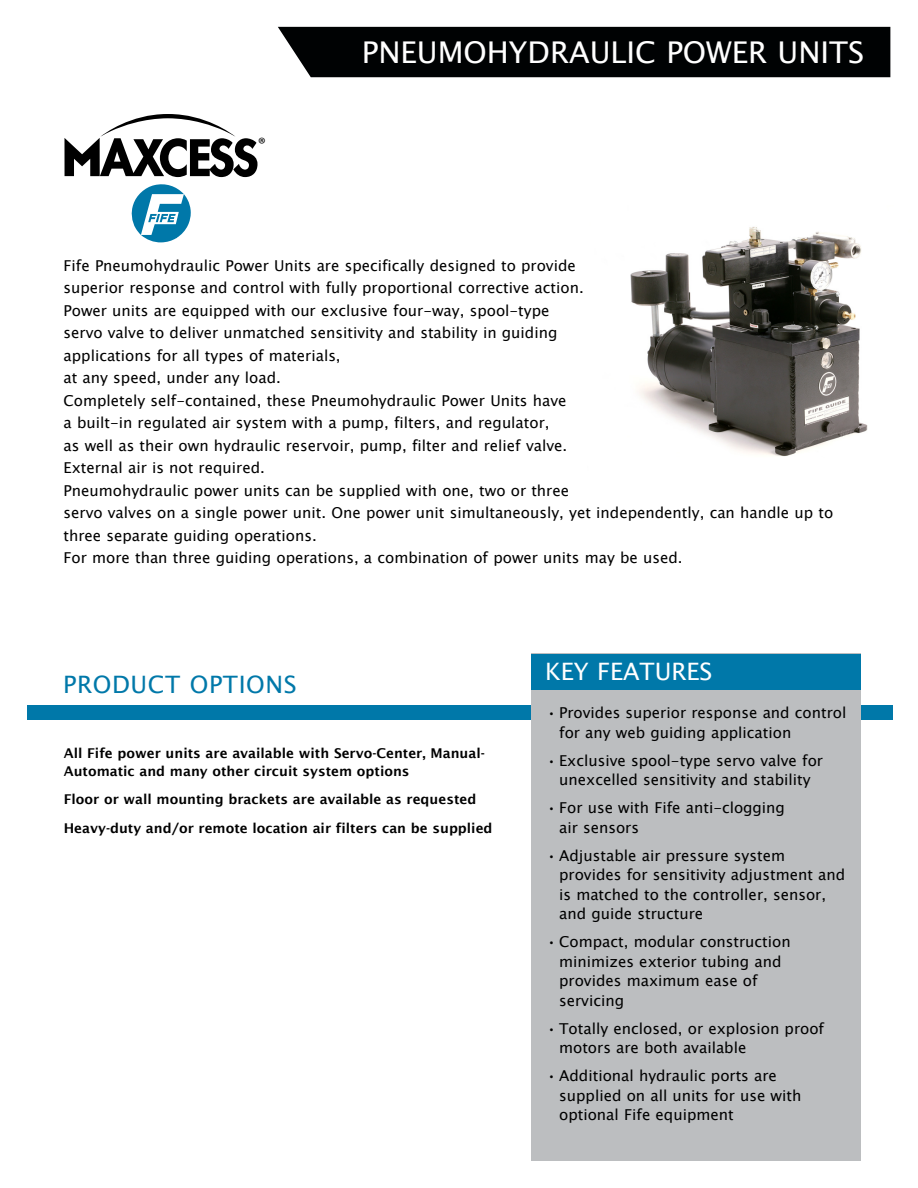
<style>
.page{position:relative;width:918px;height:1188px;background:#fff}
.page>*{position:absolute;margin:0;border:0;box-sizing:border-box;transform-origin:0 0}
.t1{font:30px "Lucida Sans Unicode";color:#fff}
.t2{font:24px "Lucida Sans Unicode";letter-spacing:.025em;color:#0078a9}
.t3{font:24px "Lucida Sans";color:#fff}
.t4{font:18px "Myriad Pro";color:#000}
.t5{font:15px/22.5px "Lucida Sans Unicode";color:#000}
.t6{font:600 13.5px/18px "Lucida Sans";color:#000}
</style>
<div class="page">
<div style="left:27px;top:705px;width:865px;height:14px;background:#0078a9"></div>
<div style="left:532px;top:654px;width:329px;height:507px;background:#bcbec0"></div>
<div style="left:532px;top:655px;width:329px;height:35px;background:#0078a9"></div>
<div style="left:278px;top:27px;width:612px;height:50px;background:#000203"></div>
<svg style="left:64px;top:114px;width:194px;height:129px"></svg>
<img style="left:630px;top:227px;width:238px;height:230px">
<p class="t4" style="left:258px;top:133px;width:9px">®</p>
<h1 class="t1" style="left:540px;top:26px;width:217px">SECTION TITLE</h1>
<h1 class="t1" style="left:362px;top:29px;width:504px">PNEUMOHYDRAULIC POWER UNITS</h1>
<p class="t5" style="left:64px;top:254px;width:771px">Fife Pneumohydraulic Power Units are specifically designed to provide<br>superior response and control with fully proportional corrective action.<br>Power units are equipped with our exclusive four-way, spool-type<br>servo valve to deliver unmatched sensitivity and stability in guiding<br>applications for all types of materials,<br>at any speed, under any load.<br>Completely self-contained, these Pneumohydraulic Power Units have<br>a built-in regulated air system with a pump, filters, and regulator,<br>as well as their own hydraulic reservoir, pump, filter and relief valve.<br>External air is not required.<br>Pneumohydraulic power units can be supplied with one, two or three<br>servo valves on a single power unit. One power unit simultaneously, yet independently, can handle up to three separate guiding operations.<br>For more than three guiding operations, a combination of power units may be used.</p>
<h2 class="t2" style="left:63px;top:665px;width:235px">PRODUCT OPTIONS</h2>
<p class="t6" style="left:64px;top:744px;width:423px">All Fife power units are available with Servo-Center, Manual-<br>Automatic and many other circuit system options</p>
<p class="t6" style="left:64px;top:785px;width:430px;line-height:28.7px">Floor or wall mounting brackets are available as requested<br>Heavy-duty and/or remote location air filters can be supplied</p>
<h2 class="t3" style="left:545px;top:658px;width:169px">KEY FEATURES</h2>
<p class="t5" style="left:559px;top:703px;width:289px;line-height:19.5px;text-indent:-12px">• Provides superior response and control for any web guiding application</p>
<p class="t5" style="left:547px;top:751px;width:278px;line-height:19.5px;text-align:center">• Exclusive spool-type servo valve for unexcelled sensitivity and stability</p>
<p class="t5" style="left:559px;top:798px;width:227px;line-height:19.5px;text-indent:-12px">• For use with Fife anti-clogging air sensors</p>
<p class="t5" style="left:559px;top:846px;width:288px;line-height:19.5px;text-indent:-12px">• Adjustable air pressure system provides for sensitivity adjustment and is matched to the controller, sensor, and guide structure</p>
<p class="t5" style="left:559px;top:932px;width:233px;line-height:19.5px;text-indent:-12px">• Compact, modular construction minimizes exterior tubing and provides maximum ease of servicing</p>
<p class="t5" style="left:559px;top:1019px;width:266px;line-height:19.5px;text-indent:-12px">• Totally enclosed, or explosion proof motors are both available</p>
<p class="t5" style="left:559px;top:1066px;width:244px;line-height:19.5px;text-indent:-12px">• Additional hydraulic ports are supplied on all units for use with optional Fife equipment</p>
</div>
